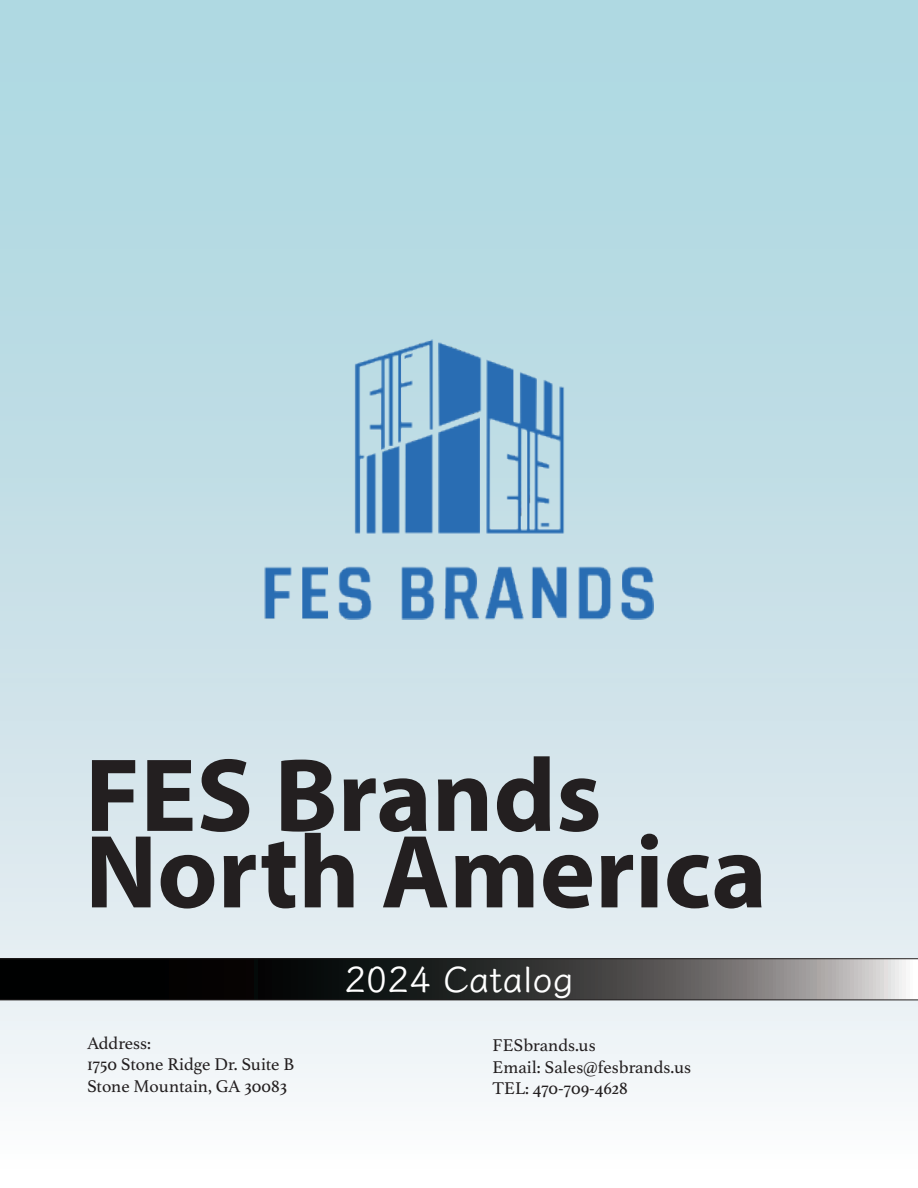
<style>
.page{position:relative;width:918px;height:1188px;background:#fff}
.page>*{position:absolute;margin:0;border:0;box-sizing:border-box;transform-origin:0 0}
.last_page{font:700 105px "Myriad Pro";color:#231f20}
.Hank{font:600 36px "Klee One";color:#fff}
.info_last_page{font:18px "Athelas";color:#231f20}
</style>
<div class="page">
<div style="left:0;top:0;width:918px;height:1188px;background:linear-gradient(to bottom,#a5d3dd,#f5f5f8)"></div>
<svg style="left:0;top:958px;width:918px;height:42px"></svg>
<img style="left:265px;top:339px;width:388px;height:281px">
<p class="last_page" style="left:85px;top:727px;width:518px">FES Brands</p>
<p class="last_page" style="left:85px;top:804px;width:683px">North America</p>
<p class="info_last_page" style="left:87px;top:1033px;width:65px">Address:</p>
<p class="info_last_page" style="left:87px;top:1054px;width:209px">1750 Stone Ridge Dr. Suite B</p>
<p class="info_last_page" style="left:87px;top:1076px;width:202px">Stone Mountain, GA 30083</p>
<p class="Hank" style="left:344px;top:958px;width:231px">2024 Catalog</p>
<p class="info_last_page" style="left:492px;top:1035px;width:105px">FESbrands.us</p>
<p class="info_last_page" style="left:492px;top:1057px;width:200px">Email: Sales@fesbrands.us</p>
<p class="info_last_page" style="left:492px;top:1079px;width:137px">TEL: 470-709-4628</p>
</div>
